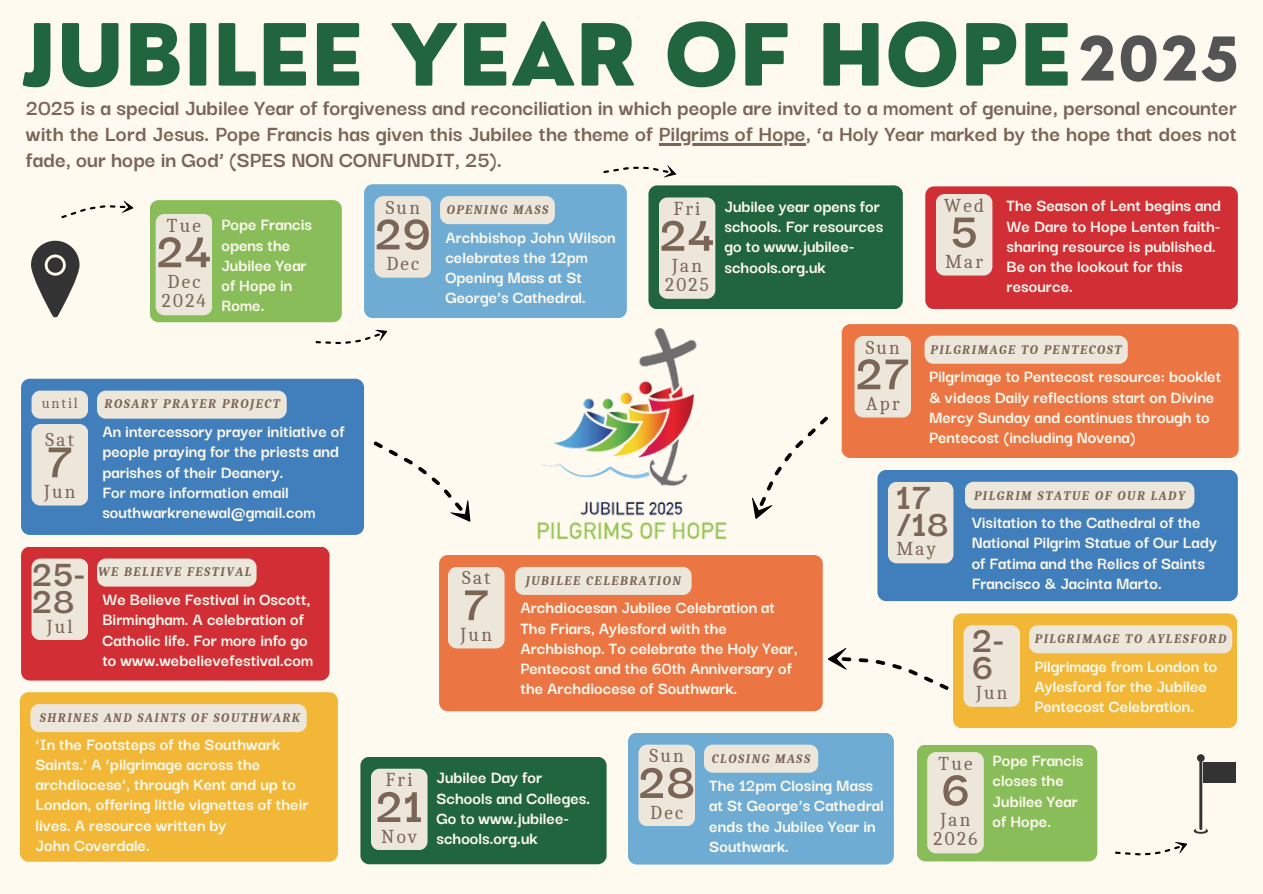
<style>
.page{position:relative;width:1263px;height:894px;background:#fff}
.page>*{position:absolute;margin:0;border:0;box-sizing:border-box;transform-origin:0 0}
.t1{font:800 83.25px "Nourd";color:#21653f}
.t2{font:800 58.65px "Nourd";color:#545454}
.t3{font:700 52.8px "Darker Grotesque";letter-spacing:.01em;color:#7b6557}
.t4{font:700 39.3px "Darker Grotesque";letter-spacing:.01em;color:#7b6557}
.t5{font:700 23.4px/25.8px "Darker Grotesque";color:#7b6557}
.t6{font:19.05px "Caladea";letter-spacing:.12em;color:#7b6557}
.t7{font:700 18.3px/20.2px "Darker Grotesque";color:#fffaf0}
.t8{font:14.55px "Caladea";letter-spacing:.12em;color:#7b6557}
.t9{font:italic 700 12.75px "Caladea";letter-spacing:.12em;color:#7b6557}
</style>
<div class="page">
<div style="left:0;top:0;width:1263px;height:893px;background:#fffaf0"></div>
<div style="left:364px;top:184px;width:263px;height:134px;background:#6eacd4;border-radius:9px"></div>
<div style="left:440px;top:196px;width:115px;height:28px;background:#ede7db;border-radius:9px"></div>
<div style="left:375px;top:196px;width:56px;height:81px;background:#ede7db;border-radius:9px"></div>
<div style="left:150px;top:200px;width:192px;height:122px;background:#88bd59;border-radius:9px"></div>
<div style="left:648px;top:185px;width:255px;height:124px;background:#21653f;border-radius:9px"></div>
<div style="left:659px;top:197px;width:56px;height:102px;background:#ede7db;border-radius:9px"></div>
<svg style="left:1194px;top:754px;width:14px;height:79px"></svg>
<div style="left:1203px;top:762px;width:33px;height:20px;background:#333"></div>
<img style="left:537px;top:313px;width:190px;height:227px">
<svg style="left:31px;top:200px;width:146px;height:123px"></svg>
<div style="left:439px;top:555px;width:384px;height:156px;background:#eb7543;border-radius:9px"></div>
<div style="left:515px;top:566px;width:177px;height:28px;background:#ede7db;border-radius:9px"></div>
<div style="left:448px;top:566px;width:57px;height:82px;background:#ede7db;border-radius:9px"></div>
<div style="left:21px;top:378px;width:343px;height:157px;background:#417fbc;border-radius:9px"></div>
<div style="left:32px;top:424px;width:56px;height:81px;background:#ede7db;border-radius:9px"></div>
<div style="left:97px;top:390px;width:190px;height:28px;background:#ede7db;border-radius:9px"></div>
<div style="left:32px;top:390px;width:56px;height:28px;background:#ede7db;border-radius:9px"></div>
<div style="left:20px;top:692px;width:318px;height:169px;background:#f2b737;border-radius:9px"></div>
<div style="left:30px;top:703px;width:277px;height:28px;background:#ede7db;border-radius:9px"></div>
<div style="left:21px;top:546px;width:308px;height:134px;background:#d22e35;border-radius:9px"></div>
<div style="left:97px;top:558px;width:160px;height:28px;background:#ede7db;border-radius:9px"></div>
<div style="left:32px;top:558px;width:56px;height:82px;background:#ede7db;border-radius:9px"></div>
<div style="left:360px;top:756px;width:247px;height:108px;background:#21653f;border-radius:9px"></div>
<div style="left:371px;top:768px;width:57px;height:81px;background:#ede7db;border-radius:9px"></div>
<div style="left:628px;top:732px;width:266px;height:132px;background:#6eacd4;border-radius:9px"></div>
<div style="left:704px;top:744px;width:114px;height:28px;background:#ede7db;border-radius:9px"></div>
<div style="left:638px;top:744px;width:57px;height:81px;background:#ede7db;border-radius:9px"></div>
<svg style="left:1115px;top:842px;width:72px;height:14px"></svg>
<svg style="left:828px;top:648px;width:121px;height:42px"></svg>
<svg style="left:373px;top:441px;width:98px;height:81px"></svg>
<div style="left:156px;top:214px;width:56px;height:101px;background:#ede7db;border-radius:9px"></div>
<div style="left:917px;top:744px;width:180px;height:117px;background:#88bd59;border-radius:9px"></div>
<div style="left:927px;top:751px;width:57px;height:102px;background:#ede7db;border-radius:9px"></div>
<svg style="left:752px;top:416px;width:76px;height:103px"></svg>
<svg style="left:315px;top:329px;width:73px;height:16px"></svg>
<hr style="left:659px;top:143px;width:147px;height:2px;background:#7b6557">
<div style="left:925px;top:186px;width:313px;height:123px;background:#d22e35;border-radius:9px"></div>
<div style="left:936px;top:194px;width:56px;height:81px;background:#ede7db;border-radius:9px"></div>
<div style="left:953px;top:613px;width:284px;height:115px;background:#f2b737;border-radius:9px"></div>
<div style="left:1029px;top:625px;width:203px;height:28px;background:#ede7db;border-radius:9px"></div>
<div style="left:963px;top:625px;width:57px;height:81px;background:#ede7db;border-radius:9px"></div>
<div style="left:842px;top:324px;width:397px;height:134px;background:#eb7543;border-radius:9px"></div>
<div style="left:854px;top:336px;width:57px;height:81px;background:#ede7db;border-radius:9px"></div>
<div style="left:925px;top:335px;width:203px;height:28px;background:#ede7db;border-radius:9px"></div>
<div style="left:877px;top:470px;width:361px;height:131px;background:#417fbc;border-radius:9px"></div>
<div style="left:965px;top:481px;width:229px;height:27px;background:#ede7db;border-radius:9px"></div>
<div style="left:888px;top:481px;width:65px;height:82px;background:#ede7db;border-radius:9px"></div>
<svg style="left:603px;top:165px;width:73px;height:12px"></svg>
<h6 class="t1" style="left:21px;top:2px;width:1053px">JUBILEE YEAR OF HOPE</h6>
<h6 class="t2" style="left:1078px;top:22px;width:163px">2025</h6>
<p class="t5" style="left:26px;top:93px;width:1212px">2025 is a special Jubilee Year of forgiveness and reconciliation in which people are invited to a moment of genuine, personal encounter with the Lord Jesus. Pope Francis has given this Jubilee the theme of Pilgrims of Hope, ‘a Holy Year marked by the hope that does not</p>
<p class="t5" style="left:26px;top:145px;width:477px">fade, our hope in God’ (SPES NON CONFUNDIT, 25).</p>
<h3 class="t6" style="left:167px;top:214px;width:36px">Tue</h3>
<p class="t3" style="left:156px;top:211px;width:57px">24</p>
<h5 class="t6" style="left:167px;top:271px;width:34px">Dec</h5>
<p class="t6" style="left:162px;top:290px;width:46px">2024</p>
<h6 class="t7" style="left:221px;top:213px;width:92px">Pope Francis opens the<br>Jubilee Year of Hope in<br>Rome.</h6>
<p class="t8" style="left:42px;top:394px;width:37px">until</p>
<p class="t9" style="left:105px;top:397px;width:177px">ROSARY PRAYER PROJECT</p>
<h6 class="t6" style="left:46px;top:428px;width:30px">Sat</h6>
<h6 class="t3" style="left:46px;top:421px;width:29px">7</h6>
<p class="t6" style="left:44px;top:481px;width:33px">Jun</p>
<p class="t7" style="left:102px;top:420px;width:244px">An intercessory prayer initiative of people praying for the priests and parishes of their Deanery.<br>For more information email southwarkrenewal@gmail.com</p>
<h3 class="t4" style="left:32px;top:544px;width:56px">25-</h3>
<p class="t9" style="left:98px;top:564px;width:155px">WE BELIEVE FESTIVAL</p>
<h3 class="t4" style="left:32px;top:571px;width:44px">28</h3>
<h6 class="t6" style="left:47px;top:615px;width:27px">Jul</h6>
<h5 class="t7" style="left:102px;top:587px;width:212px">We Believe Festival in Oscott,<br>Birmingham. A celebration of<br>Catholic life. For more info go to www.webelievefestival.com</h5>
<h5 class="t9" style="left:40px;top:710px;width:262px">SHRINES AND SAINTS OF SOUTHWARK</h5>
<p class="t7" style="left:35px;top:732px;width:275px">‘In the Footsteps of the Southwark<br>Saints.’ A ‘pilgrimage across the archdiocese’, through Kent and up to<br>London, offering little vignettes of their lives. A resource written by<br>John Coverdale.</p>
<h6 class="t6" style="left:386px;top:196px;width:36px">Sun</h6>
<p class="t3" style="left:374px;top:193px;width:58px">29</p>
<h5 class="t6" style="left:386px;top:253px;width:34px">Dec</h5>
<h6 class="t9" style="left:447px;top:202px;width:103px">OPENING MASS</h6>
<h6 class="t7" style="left:445px;top:225px;width:172px">Archbishop John Wilson celebrates the 12pm<br>Opening Mass at St<br>George’s Cathedral.</h6>
<h4 class="t6" style="left:673px;top:198px;width:29px">Fri</h4>
<h1 class="t3" style="left:659px;top:195px;width:57px">24</h1>
<h2 class="t6" style="left:672px;top:254px;width:31px">Jan</h2>
<p class="t6" style="left:665px;top:273px;width:45px">2025</p>
<p class="t7" style="left:724px;top:195px;width:160px">Jubilee year opens for schools. For resources go to www.jubilee&shy;schools.org.uk</p>
<p class="t6" style="left:944px;top:194px;width:41px">Wed</p>
<h5 class="t3" style="left:950px;top:191px;width:29px">5</h5>
<p class="t6" style="left:945px;top:251px;width:40px">Mar</p>
<h6 class="t7" style="left:1007px;top:194px;width:216px">The Season of Lent begins and<br>We Dare to Hope Lenten faith&shy;sharing resource is published.<br>Be on the lookout for this resource.</h6>
<h5 class="t6" style="left:866px;top:336px;width:36px">Sun</h5>
<h6 class="t9" style="left:930px;top:342px;width:193px">PILGRIMAGE TO PENTECOST</h6>
<p class="t3" style="left:855px;top:333px;width:56px">27</p>
<p class="t6" style="left:866px;top:393px;width:35px">Apr</p>
<h5 class="t7" style="left:929px;top:365px;width:294px">Pilgrimage to Pentecost resource: booklet &amp; videos Daily reflections start on Divine Mercy Sunday and continues through to Pentecost (including Novena)</h5>
<p class="t6" style="left:462px;top:567px;width:30px">Sat</p>
<h5 class="t3" style="left:463px;top:564px;width:29px">7</h5>
<p class="t6" style="left:461px;top:623px;width:33px">Jun</p>
<p class="t9" style="left:526px;top:573px;width:157px">JUBILEE CELEBRATION</p>
<p class="t7" style="left:520px;top:596px;width:279px">Archdiocesan Jubilee Celebration at The Friars, Aylesford with the Archbishop. To celebrate the Holy Year, Pentecost and the 60th Anniversary of the Archdiocese of Southwark.</p>
<h5 class="t4" style="left:896px;top:467px;width:37px">17</h5>
<h5 class="t4" style="left:896px;top:494px;width:54px">/18</h5>
<p class="t6" style="left:896px;top:537px;width:41px">May</p>
<p class="t9" style="left:974px;top:488px;width:213px">PILGRIM STATUE OF OUR LADY</p>
<h6 class="t7" style="left:972px;top:511px;width:247px">Visitation to the Cathedral of the<br>National Pilgrim Statue of Our Lady of Fatima and the Relics of Saints<br>Francisco &amp; Jacinta Marto.</h6>
<h6 class="t4" style="left:972px;top:610px;width:35px">2-</h6>
<h6 class="t4" style="left:972px;top:637px;width:23px">6</h6>
<h6 class="t7" style="left:1034px;top:654px;width:185px">Pilgrimage from London to<br>Aylesford for the Jubilee<br>Pentecost Celebration.</h6>
<h5 class="t9" style="left:1035px;top:631px;width:193px">PILGRIMAGE TO AYLESFORD</h5>
<h6 class="t6" style="left:976px;top:682px;width:33px">Jun</h6>
<h6 class="t6" style="left:386px;top:768px;width:29px">Fri</h6>
<h5 class="t3" style="left:375px;top:765px;width:49px">21</h5>
<h3 class="t6" style="left:381px;top:825px;width:37px">Nov</h3>
<p class="t7" style="left:436px;top:766px;width:155px">Jubilee Day for<br>Schools and Colleges.<br>Go to www.jubilee&shy;schools.org.uk</p>
<p class="t6" style="left:650px;top:744px;width:36px">Sun</p>
<h6 class="t3" style="left:638px;top:741px;width:59px">28</h6>
<h6 class="t6" style="left:650px;top:801px;width:34px">Dec</h6>
<h5 class="t9" style="left:712px;top:750px;width:100px">CLOSING MASS</h5>
<p class="t7" style="left:709px;top:773px;width:176px">The 12pm Closing Mass at St George’s Cathedral ends the Jubilee Year in<br>Southwark.</p>
<h6 class="t6" style="left:938px;top:752px;width:36px">Tue</h6>
<p class="t3" style="left:941px;top:749px;width:30px">6</p>
<p class="t6" style="left:940px;top:808px;width:31px">Jan</p>
<h6 class="t6" style="left:934px;top:827px;width:45px">2026</h6>
<h6 class="t7" style="left:993px;top:748px;width:92px">Pope Francis closes the<br>Jubilee Year of Hope.</h6>
</div>
